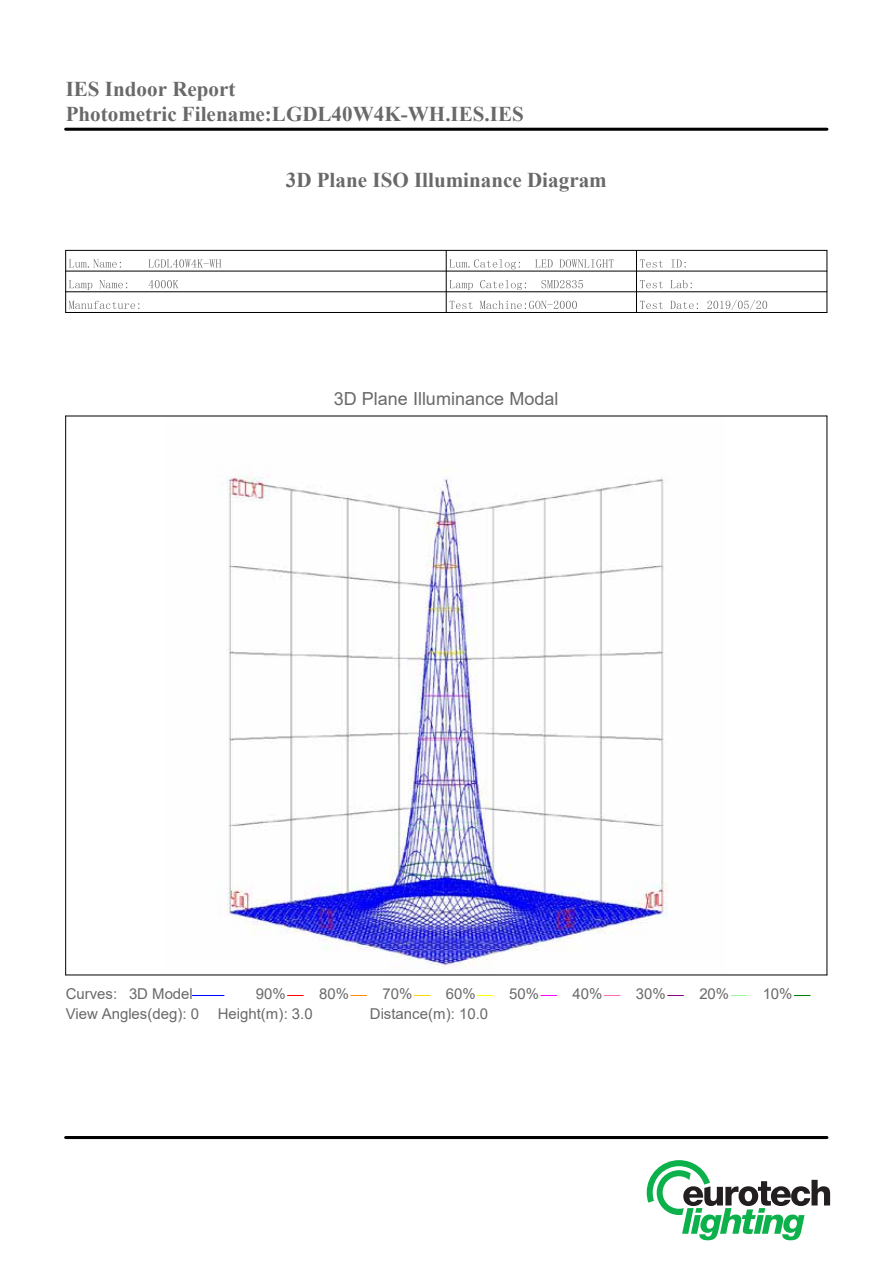
<style>
.page{position:relative;width:893px;height:1263px;background:#fff}
.page>*{position:absolute;margin:0;border:0;box-sizing:border-box;transform-origin:0 0}
.t1{font:700 21px/24.9px "Times New Roman";color:#696969}
.t2{font:18px "Arial";letter-spacing:.005em;color:#696969}
.t3{font:15px "Arial";color:#696969}
</style>
<div class="page">
<hr style="left:66px;top:250px;width:761px;height:1px;background:#000">
<hr style="left:827px;top:250px;width:1px;height:62px;background:#000">
<hr style="left:66px;top:312px;width:761px;height:1px;background:#000">
<hr style="left:65px;top:250px;width:1px;height:62px;background:#000">
<hr style="left:66px;top:271px;width:761px;height:1px;background:#000">
<hr style="left:66px;top:291px;width:761px;height:1px;background:#000">
<hr style="left:446px;top:250px;width:1px;height:62px;background:#000">
<hr style="left:636px;top:250px;width:1px;height:62px;background:#000">
<svg style="left:69px;top:259px;width:152px;height:9px"></svg>
<svg style="left:449px;top:259px;width:165px;height:10px"></svg>
<svg style="left:640px;top:259px;width:46px;height:9px"></svg>
<svg style="left:69px;top:280px;width:109px;height:10px"></svg>
<svg style="left:449px;top:280px;width:134px;height:10px"></svg>
<svg style="left:640px;top:280px;width:52px;height:8px"></svg>
<svg style="left:69px;top:301px;width:70px;height:8px"></svg>
<svg style="left:449px;top:300px;width:128px;height:9px"></svg>
<svg style="left:640px;top:300px;width:127px;height:10px"></svg>
<hr style="left:192px;top:995px;width:32px;height:1px;background:#00f">
<svg style="left:287px;top:995px;width:16px;height:1px"></svg>
<svg style="left:351px;top:995px;width:16px;height:1px"></svg>
<svg style="left:414px;top:995px;width:16px;height:1px"></svg>
<svg style="left:478px;top:995px;width:15px;height:1px"></svg>
<svg style="left:541px;top:995px;width:16px;height:1px"></svg>
<svg style="left:604px;top:995px;width:16px;height:1px"></svg>
<svg style="left:668px;top:995px;width:15px;height:1px"></svg>
<svg style="left:731px;top:995px;width:16px;height:1px"></svg>
<svg style="left:794px;top:995px;width:16px;height:1px"></svg>
<img style="left:167px;top:468px;width:559px;height:507px">
<hr style="left:66px;top:416px;width:761px;height:1px;background:#000">
<hr style="left:827px;top:416px;width:1px;height:559px;background:#000">
<hr style="left:66px;top:975px;width:761px;height:1px;background:#000">
<hr style="left:65px;top:416px;width:1px;height:559px;background:#000">
<hr style="left:66px;top:128px;width:761px;height:3px;background:#000">
<hr style="left:66px;top:1136px;width:761px;height:3px;background:#000">
<svg style="left:647px;top:1160px;width:183px;height:80px"></svg>
<h1 class="t1" style="left:66px;top:76px;width:460px">IES Indoor Report<br>Photometric Filename:LGDL40W4K-WH.IES.IES</h1>
<h1 class="t1" style="left:286px;top:167px;width:322px">3D Plane ISO Illuminance Diagram</h1>
<p class="t2" style="left:334px;top:386px;width:226px">3D Plane Illuminance Modal</p>
<p class="t3" style="left:66px;top:983px;width:129px">Curves: 3D Model</p>
<p class="t3" style="left:256px;top:983px;width:31px">90%</p>
<p class="t3" style="left:319px;top:983px;width:31px">80%</p>
<p class="t3" style="left:382px;top:983px;width:31px">70%</p>
<p class="t3" style="left:446px;top:983px;width:31px">60%</p>
<p class="t3" style="left:509px;top:983px;width:31px">50%</p>
<p class="t3" style="left:573px;top:983px;width:31px">40%</p>
<p class="t3" style="left:636px;top:983px;width:31px">30%</p>
<p class="t3" style="left:699px;top:983px;width:31px">20%</p>
<p class="t3" style="left:763px;top:983px;width:31px">10%</p>
<p class="t3" style="left:66px;top:1004px;width:135px">View Angles(deg): 0</p>
<p class="t3" style="left:218px;top:1004px;width:96px">Height(m): 3.0</p>
<p class="t3" style="left:370px;top:1004px;width:120px">Distance(m): 10.0</p>
</div>
